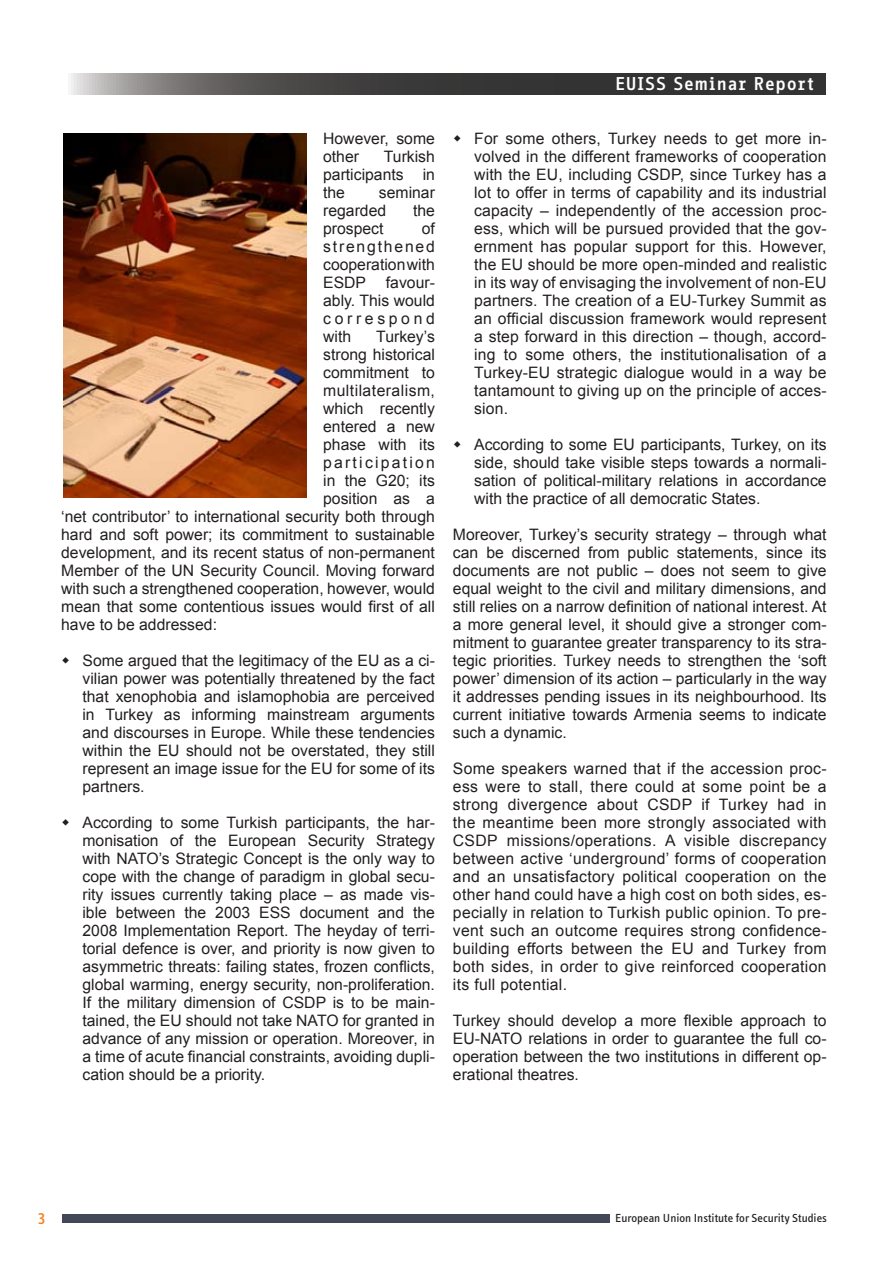
<style>
.page{position:relative;width:893px;height:1263px;background:#fff}
.page>*{position:absolute;margin:0;border:0;box-sizing:border-box;transform-origin:0 0}
.t1{font:700 18px "Info Office";color:#fff}
.t2{font:15.75px/18px "Arial";color:#231f20;text-align:justify}
.t3{font:15.75px "Arial";letter-spacing:.03em;color:#231f20}
.t4{font:15.75px "Arial";letter-spacing:.14em;color:#231f20}
.t5{font:700 15px "Info Office";color:#f5821f}
.t6{font:12px "Info Text";color:#231f20}
</style>
<div class="page">
<div style="left:63px;top:1214px;width:547px;height:9px;background:#424858"></div>
<svg style="left:71px;top:74px;width:754px;height:21px;background:#4d4c4c"></svg>
<img style="left:64px;top:133px;width:242px;height:364px">
<p class="t2" style="left:323px;top:130px;width:113px">However, some other</p>
<p class="t2" style="left:323px;top:148px;width:113px;text-indent:61px">Turkish participants in the</p>
<p class="t2" style="left:323px;top:184px;width:113px;text-indent:56px">seminar regarded</p>
<p class="t2" style="left:413px;top:202px;width:23px">the</p>
<p class="t2" style="left:323px;top:220px;width:113px;text-indent:99px">of strengthened cooperation with ESDP</p>
<p class="t2" style="left:323px;top:220px;width:62px">prospect</p>
<p class="t2" style="left:323px;top:274px;width:113px;text-indent:63px">favour&shy;ably. This would correspond with</p>
<p class="t2" style="left:376px;top:328px;width:60px">Turkey’s</p>
<p class="t2" style="left:323px;top:346px;width:113px">strong historical</p>
<p class="t2" style="left:323px;top:364px;width:113px">commitment to</p>
<p class="t3" style="left:323px;top:380px;width:113px">multilateralism,</p>
<p class="t2" style="left:323px;top:400px;width:113px">which recently</p>
<p class="t2" style="left:323px;top:418px;width:113px">entered a new</p>
<p class="t2" style="left:323px;top:436px;width:113px">phase with its</p>
<p class="t4" style="left:323px;top:452px;width:113px">participation</p>
<p class="t2" style="left:323px;top:472px;width:113px">in the G20; its</p>
<p class="t2" style="left:323px;top:490px;width:113px">position as a</p>
<p class="t2" style="left:61px;top:508px;width:375px">‘net contributor’ to international security both through</p>
<p class="t2" style="left:61px;top:526px;width:375px">hard and soft power; its commitment to sustainable</p>
<p class="t2" style="left:61px;top:544px;width:375px">development, and its recent status of non-permanent</p>
<p class="t2" style="left:61px;top:562px;width:375px">Member of the UN Security Council. Moving forward</p>
<p class="t2" style="left:61px;top:580px;width:375px">with such a strengthened cooperation, however, would</p>
<p class="t2" style="left:61px;top:598px;width:375px">mean that some contentious issues would first of all</p>
<p class="t2" style="left:61px;top:616px;width:157px">have to be addressed:</p>
<p class="t2" style="left:82px;top:652px;width:354px">Some argued that the legitimacy of the EU as a ci&shy;vilian power was potentially threatened by the fact that xenophobia and islamophobia are perceived in Turkey as informing mainstream arguments and discourses in Europe. While these tendencies within the EU should not be overstated, they still represent an image issue for the EU for some of its partners.</p>
<p class="t2" style="left:82px;top:814px;width:354px">According to some Turkish participants, the har&shy;monisation of the European Security Strategy with NATO’s Strategic Concept is the only way to cope with the change of paradigm in global secu&shy;rity issues currently taking place – as made vis&shy;ible between the 2003 ESS document and the 2008 Implementation Report. The heyday of terri&shy;torial defence is over, and priority is now given to asymmetric threats: failing states, frozen conflicts, global warming, energy security, non-proliferation.<br>If the military dimension of CSDP is to be main&shy;tained, the EU should not take NATO for granted in advance of any mission or operation. Moreover, in a time of acute financial constraints, avoiding dupli&shy;cation should be a priority.</p>
<p class="t1" style="left:615px;top:73px;width:201px">EUISS Seminar Report</p>
<p class="t2" style="left:474px;top:130px;width:354px">For some others, Turkey needs to get more in&shy;volved in the different frameworks of cooperation with the EU, including CSDP, since Turkey has a lot to offer in terms of capability and its industrial capacity – independently of the accession proc&shy;ess, which will be pursued provided that the gov&shy;ernment has popular support for this. However, the EU should be more open-minded and realistic in its way of envisaging the involvement of non-EU partners. The creation of a EU-Turkey Summit as an official discussion framework would represent a step forward in this direction – though, accord&shy;ing to some others, the institutionalisation of a Turkey-EU strategic dialogue would in a way be tantamount to giving up on the principle of acces&shy;sion.</p>
<p class="t2" style="left:474px;top:436px;width:354px">According to some EU participants, Turkey, on its side, should take visible steps towards a normali&shy;sation of political-military relations in accordance with the practice of all democratic States.</p>
<p class="t2" style="left:453px;top:526px;width:375px">Moreover, Turkey’s security strategy – through what can be discerned from public statements, since its documents are not public – does not seem to give equal weight to the civil and military dimensions, and still relies on a narrow definition of national interest. At a more general level, it should give a stronger com&shy;mitment to guarantee greater transparency to its stra&shy;tegic priorities. Turkey needs to strengthen the ‘soft power’ dimension of its action – particularly in the way it addresses pending issues in its neighbourhood. Its current initiative towards Armenia seems to indicate such a dynamic.</p>
<p class="t2" style="left:453px;top:760px;width:375px">Some speakers warned that if the accession proc&shy;ess were to stall, there could at some point be a strong divergence about CSDP if Turkey had in the meantime been more strongly associated with CSDP missions/operations. A visible discrepancy between active ‘underground’ forms of cooperation and an unsatisfactory political cooperation on the other hand could have a high cost on both sides, es&shy;pecially in relation to Turkish public opinion. To pre&shy;vent such an outcome requires strong confidence&shy;building efforts between the EU and Turkey from both sides, in order to give reinforced cooperation its full potential.</p>
<p class="t2" style="left:453px;top:1012px;width:375px">Turkey should develop a more flexible approach to EU-NATO relations in order to guarantee the full co&shy;operation between the two institutions in different op&shy;erational theatres.</p>
<p class="t5" style="left:37px;top:1210px;width:10px">3</p>
<p class="t6" style="left:615px;top:1211px;width:213px">European Union Institute for Security Studies</p>
</div>
